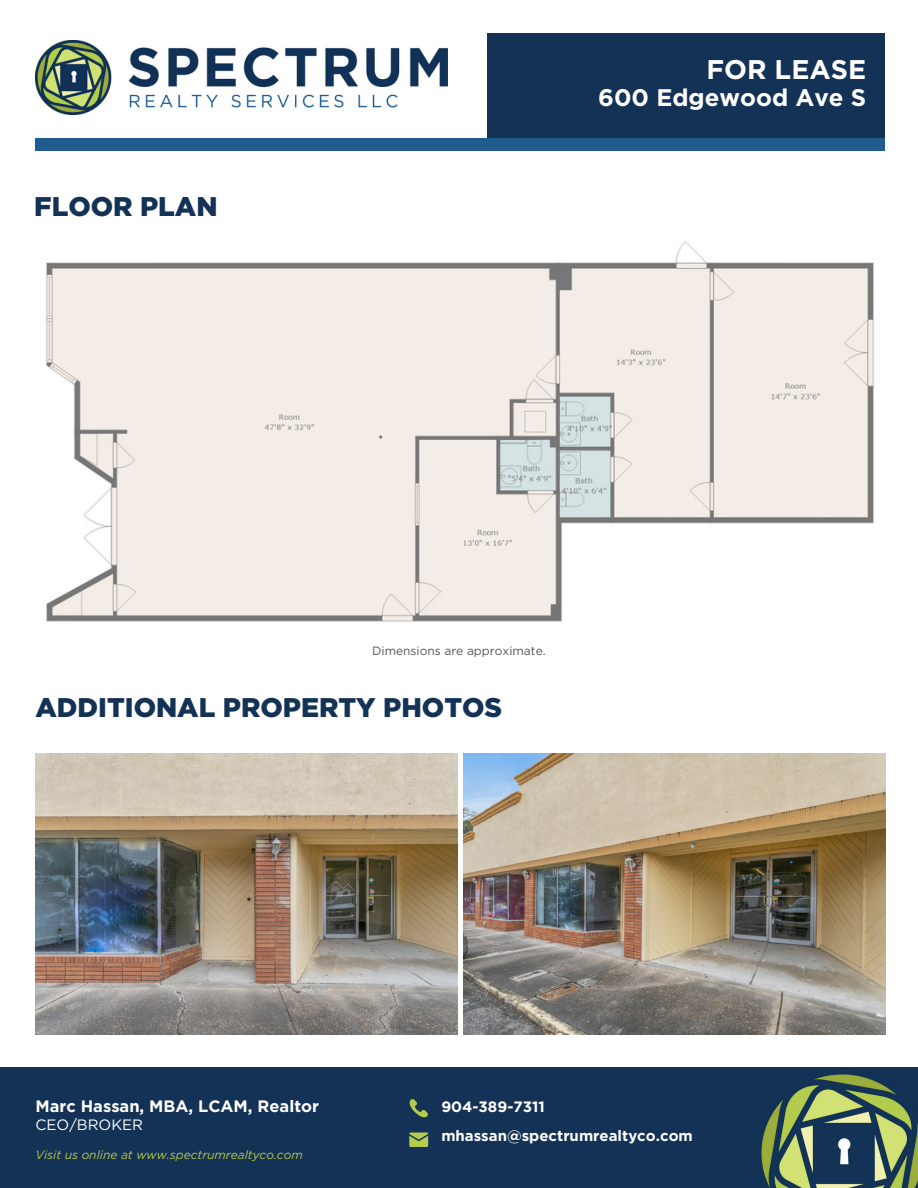
<style>
.page{position:relative;width:918px;height:1188px;background:#fff}
.page>*{position:absolute;margin:0;border:0;box-sizing:border-box;transform-origin:0 0}
.t1{font:900 27px "Gotham";color:#133255}
.t2{font:700 27px "Gotham";color:#fff}
.t3{font:700 24px "Gotham";color:#fff}
.t4{font:700 16.5px "Gotham";color:#fff}
.t5{font:700 15px "Gotham";color:#fff}
.t6{font:15px "Gotham";color:#fff}
.t7{font:italic 12px "Gotham";color:#b4cb4e}
.t8{font:12px "Gotham";color:#545454}
</style>
<div class="page">
<div style="left:0;top:1067px;width:918px;height:121px;background:#133255"></div>
<img style="left:758px;top:1074px;width:160px;height:114px">
<svg style="left:409px;top:1132px;width:19px;height:15px"></svg>
<svg style="left:409px;top:1099px;width:19px;height:19px"></svg>
<img style="left:46px;top:241px;width:828px;height:381px">
<div style="left:487px;top:33px;width:398px;height:111px;background:#133255"></div>
<img style="left:35px;top:41px;width:412px;height:73px">
<div style="left:35px;top:138px;width:850px;height:13px;background:#205d8e"></div>
<img style="left:35px;top:753px;width:422px;height:282px">
<img style="left:463px;top:753px;width:422px;height:282px">
<h3 class="t1" style="left:34px;top:191px;width:185px">FLOOR PLAN</h3>
<p class="t2" style="left:706px;top:53px;width:161px">FOR LEASE</p>
<p class="t3" style="left:598px;top:83px;width:269px">600 Edgewood Ave S</p>
<h4 class="t8" style="left:372px;top:644px;width:175px">Dimensions are approximate.</h4>
<p class="t1" style="left:35px;top:692px;width:468px">ADDITIONAL PROPERTY PHOTOS</p>
<h1 class="t4" style="left:35px;top:1096px;width:285px">Marc Hassan, MBA, LCAM, Realtor</h1>
<h1 class="t6" style="left:35px;top:1115px;width:109px">CEO/BROKER</h1>
<p class="t7" style="left:35px;top:1148px;width:269px">Visit us online at www.spectrumrealtyco.com</p>
<p class="t5" style="left:441px;top:1097px;width:105px">904-389-7311</p>
<p class="t5" style="left:441px;top:1126px;width:253px">mhassan@spectrumrealtyco.com</p>
</div>
